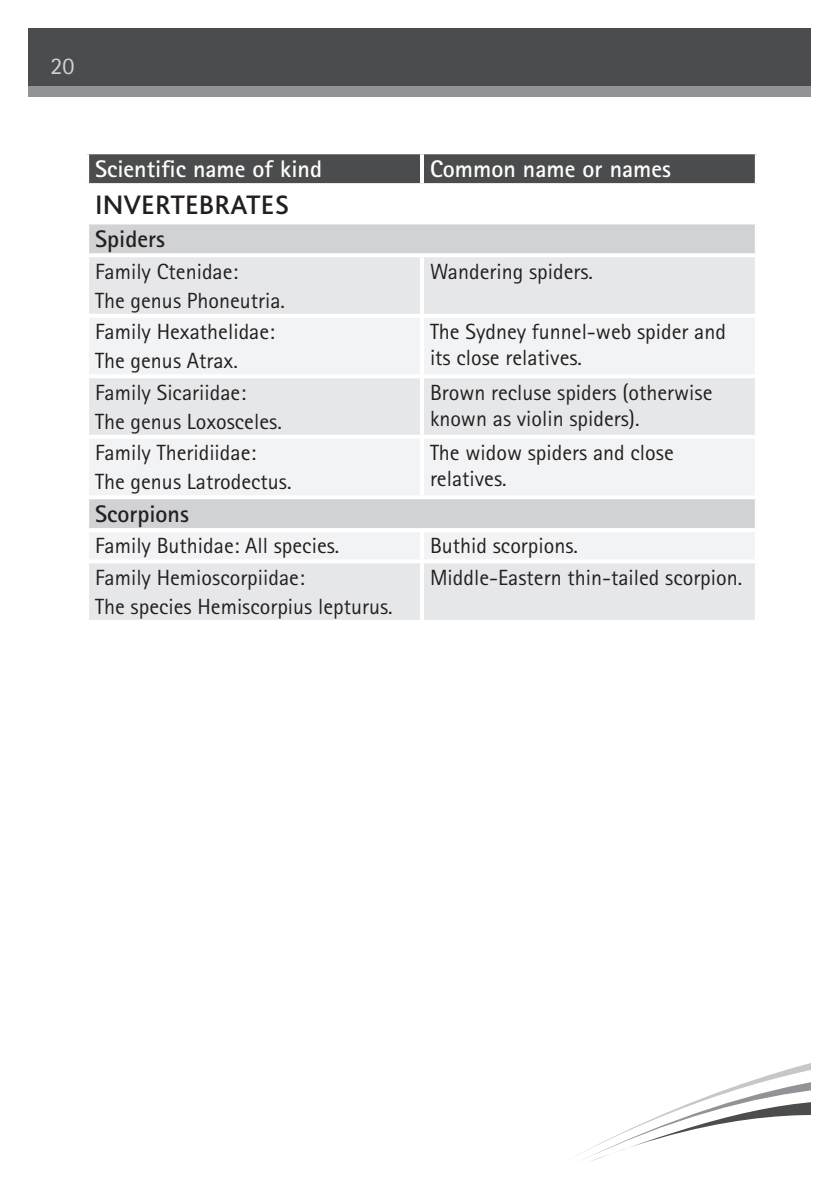
<style>
.page{position:relative;width:840px;height:1191px;background:#fff}
.page>*{position:absolute;margin:0;border:0;box-sizing:border-box;transform-origin:0 0}
.Sub_Heading{font:500 28px "Bliss";color:#231f20}
.Body_Text{font:700 24px "Rotis Sans Serif Pro";color:#fff}
.Bold_Heading{font:700 24px "Rotis Sans Serif Pro";color:#231f20}
.t1{font:24px "Rotis Sans Serif Pro";color:#d1d2d4}
.Table_Text{font:22px/26.4px "Rotis Sans Serif Pro";color:#231f20}
</style>
<div class="page">
<div style="left:28px;top:28px;width:783px;height:68px;background:#919396"></div>
<div style="left:28px;top:28px;width:783px;height:58px;background:#4b4c4d"></div>
<svg style="left:585px;top:1063px;width:226px;height:99px"></svg>
<div style="left:89px;top:154px;width:665px;height:29px;background:#4b4c4d"></div>
<div style="left:89px;top:224px;width:665px;height:29px;background:#d1d2d4"></div>
<div style="left:89px;top:257px;width:665px;height:363px;background:#e6e7e9"></div>
<svg style="left:89px;top:318px;width:665px;height:241px;fill:#f2f3f4"></svg>
<svg style="left:754px;top:224px;width:3px;height:29px"></svg>
<hr style="left:420px;top:257px;width:4px;height:57px;background:#fff">
<svg style="left:754px;top:257px;width:1px;height:57px"></svg>
<hr style="left:420px;top:154px;width:4px;height:29px;background:#fff">
<svg style="left:754px;top:154px;width:3px;height:29px"></svg>
<svg style="left:87px;top:183px;width:335px;height:1px"></svg>
<svg style="left:422px;top:183px;width:335px;height:1px"></svg>
<hr style="left:85px;top:314px;width:337px;height:4px;background:#fff">
<hr style="left:422px;top:314px;width:336px;height:4px;background:#fff">
<hr style="left:420px;top:318px;width:4px;height:56px;background:#fff">
<hr style="left:85px;top:374px;width:337px;height:4px;background:#fff">
<hr style="left:422px;top:374px;width:336px;height:4px;background:#fff">
<hr style="left:420px;top:378px;width:4px;height:57px;background:#fff">
<svg style="left:754px;top:378px;width:1px;height:57px"></svg>
<hr style="left:85px;top:435px;width:337px;height:4px;background:#fff">
<hr style="left:422px;top:435px;width:336px;height:4px;background:#fff">
<hr style="left:420px;top:439px;width:4px;height:56px;background:#fff">
<hr style="left:85px;top:495px;width:337px;height:4px;background:#fff">
<hr style="left:422px;top:495px;width:336px;height:4px;background:#fff">
<svg style="left:754px;top:499px;width:1px;height:29px"></svg>
<hr style="left:85px;top:528px;width:337px;height:4px;background:#fff">
<hr style="left:422px;top:528px;width:336px;height:4px;background:#fff">
<hr style="left:420px;top:532px;width:4px;height:27px;background:#fff">
<hr style="left:85px;top:559px;width:337px;height:4px;background:#fff">
<hr style="left:422px;top:559px;width:336px;height:4px;background:#fff">
<hr style="left:420px;top:563px;width:4px;height:57px;background:#fff">
<svg style="left:754px;top:563px;width:1px;height:57px"></svg>
<p class="t1" style="left:50px;top:52px;width:25px">20</p>
<p class="Body_Text" style="left:95px;top:154px;width:228px">Scientific name of kind</p>
<p class="Body_Text" style="left:430px;top:154px;width:242px">Common name or names</p>
<p class="Sub_Heading" style="left:95px;top:188px;width:195px">INVERTEBRATES</p>
<p class="Bold_Heading" style="left:95px;top:224px;width:71px">Spiders</p>
<p class="Table_Text" style="left:95px;top:258px;width:144px">Family Ctenidae:</p>
<p class="Table_Text" style="left:95px;top:287px;width:191px">The genus Phoneutria.</p>
<p class="Table_Text" style="left:430px;top:258px;width:164px">Wandering spiders.</p>
<p class="Table_Text" style="left:95px;top:318px;width:181px">Family Hexathelidae:</p>
<p class="Table_Text" style="left:95px;top:348px;width:144px">The genus Atrax.</p>
<p class="Table_Text" style="left:95px;top:379px;width:152px">Family Sicariidae:</p>
<p class="Table_Text" style="left:95px;top:408px;width:188px">The genus Loxosceles.</p>
<p class="Table_Text" style="left:95px;top:439px;width:162px">Family Theridiidae:</p>
<p class="Table_Text" style="left:95px;top:469px;width:198px">The genus Latrodectus.</p>
<p class="Table_Text" style="left:430px;top:318px;width:297px">The Sydney funnel-web spider and its close relatives.</p>
<p class="Table_Text" style="left:430px;top:379px;width:284px">Brown recluse spiders (otherwise known as violin spiders).</p>
<p class="Table_Text" style="left:430px;top:439px;width:245px">The widow spiders and close relatives.</p>
<p class="Bold_Heading" style="left:95px;top:499px;width:95px">Scorpions</p>
<p class="Table_Text" style="left:95px;top:533px;width:246px">Family Buthidae: All species.</p>
<p class="Table_Text" style="left:430px;top:533px;width:149px">Buthid scorpions.</p>
<p class="Table_Text" style="left:95px;top:564px;width:211px">Family Hemioscorpiidae:</p>
<p class="Table_Text" style="left:95px;top:593px;width:299px">The species Hemiscorpius lepturus.</p>
<p class="Table_Text" style="left:430px;top:564px;width:313px">Middle-Eastern thin-tailed scorpion.</p>
</div>
